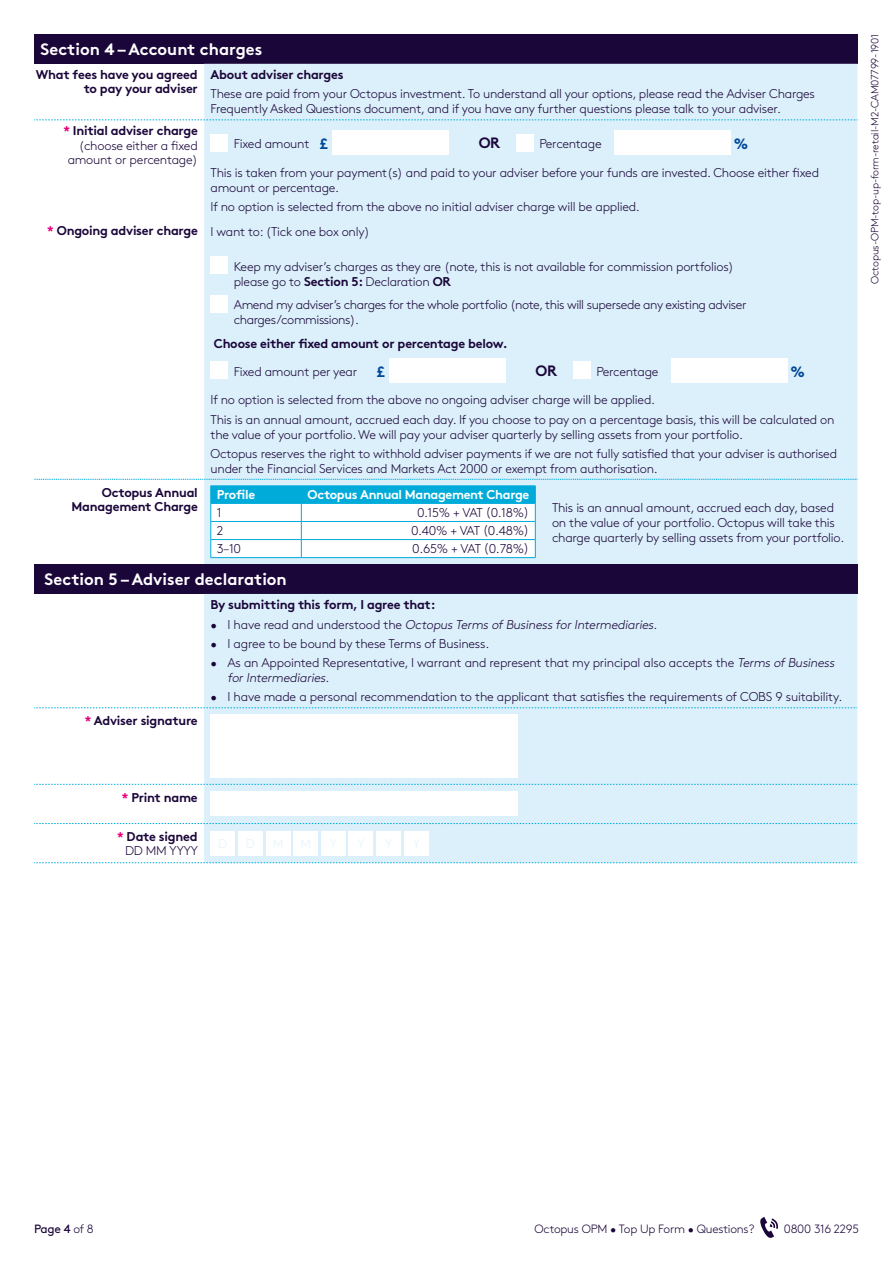
<style>
.page{position:relative;width:893px;height:1263px;background:#fff}
.page>*{position:absolute;margin:0;border:0;box-sizing:border-box;transform-origin:0 0}
.t1{font:700 16.5px "Brown";color:#fff}
.t2{font:700 15px "Brown";color:#1b063a}
.t3{font:700 15px "Brown";color:#00489a}
.t4{font:300 12.75px/15px "Brown";letter-spacing:-.02em;color:#1b063a}
.t5{font:700 12.75px/14.2px "Brown";letter-spacing:-.02em;color:#1b063a;text-align:right}
.t6{font:italic 300 12.75px "Brown";color:#1b063a}
.t7{font:700 12.75px "Brown";letter-spacing:-.03em;color:#fff}
.t8{font:300 12.75px "Brown";color:#e4f4fb}
.t9{font:300 12px "Brown";letter-spacing:-.02em;color:#1b063a}
.t10{font:12px "Brown";color:#1b063a}
.t11{font:300 10.5px "Brown";letter-spacing:-.02em;color:#1b063a}
.s1{font-weight:700;color:#e6007c}
.s2{font-weight:700}
.s3{font-weight:700;font-size:15px;color:#00489a}
.s4{font-style:normal}
.s5{font-style:italic}
.s6{color:#e6007c}
.s7{font-weight:300}
</style>
<div class="page">
<svg style="left:760px;top:1217px;width:18px;height:21px"></svg>
<div style="left:34px;top:34px;width:823px;height:30px;background:#1b063a"></div>
<div style="left:204px;top:64px;width:653px;height:500px;background:#dbf0fa"></div>
<svg style="left:34px;top:479px;width:824px;height:1px"></svg>
<svg style="left:34px;top:120px;width:824px;height:1px"></svg>
<div style="left:211px;top:134px;width:17px;height:17px;background:#fff"></div>
<div style="left:332px;top:130px;width:117px;height:25px;background:#fff"></div>
<div style="left:516px;top:134px;width:17px;height:17px;background:#fff"></div>
<div style="left:614px;top:130px;width:117px;height:25px;background:#fff"></div>
<div style="left:211px;top:257px;width:17px;height:17px;background:#fff"></div>
<div style="left:211px;top:295px;width:17px;height:17px;background:#fff"></div>
<div style="left:211px;top:362px;width:17px;height:17px;background:#fff"></div>
<div style="left:389px;top:358px;width:116px;height:25px;background:#fff"></div>
<div style="left:573px;top:362px;width:17px;height:17px;background:#fff"></div>
<div style="left:671px;top:358px;width:117px;height:25px;background:#fff"></div>
<svg style="left:211px;top:486px;width:325px;height:72px"></svg>
<hr style="left:211px;top:557px;width:90px;height:1px;background:#00abda">
<hr style="left:301px;top:557px;width:234px;height:1px;background:#00abda">
<div style="left:34px;top:564px;width:823px;height:30px;background:#1b063a"></div>
<div style="left:204px;top:594px;width:653px;height:268px;background:#dbf0fa"></div>
<svg style="left:34px;top:784px;width:824px;height:1px"></svg>
<svg style="left:34px;top:823px;width:824px;height:1px"></svg>
<svg style="left:34px;top:862px;width:824px;height:1px"></svg>
<svg style="left:34px;top:707px;width:824px;height:1px"></svg>
<div style="left:210px;top:714px;width:308px;height:64px;background:#fff"></div>
<div style="left:210px;top:791px;width:308px;height:25px;background:#fff"></div>
<div style="left:210px;top:831px;width:25px;height:24px;background:#fff"></div>
<div style="left:238px;top:831px;width:25px;height:24px;background:#fff"></div>
<div style="left:266px;top:831px;width:24px;height:24px;background:#fff"></div>
<div style="left:293px;top:831px;width:25px;height:24px;background:#fff"></div>
<div style="left:321px;top:831px;width:25px;height:24px;background:#fff"></div>
<div style="left:349px;top:831px;width:24px;height:24px;background:#fff"></div>
<div style="left:376px;top:831px;width:25px;height:24px;background:#fff"></div>
<div style="left:404px;top:831px;width:24px;height:24px;background:#fff"></div>
<p class="t1" style="left:40px;top:36px;width:223px">Section 4 – Account charges</p>
<p class="t5" style="left:36px;top:66px;width:164px">What fees have you agreed to pay your adviser</p>
<p class="t5" style="left:211px;top:66px;width:134px">About adviser charges</p>
<p class="t4" style="left:211px;top:86px;width:606px">These are paid from your Octopus investment. To understand all your options, please read the Adviser Charges<br>Frequently Asked Questions document, and if you have any further questions please talk to your adviser.</p>
<p class="t4" style="left:63px;top:123px;width:136px;line-height:14.2px;text-align:right"><span class="s1">*</span> <span class="s2">Initial adviser charge </span>(choose either a fixed amount or percentage)</p>
<p class="t4" style="left:234px;top:135px;width:96px">Fixed amount <span class="s3">£</span></p>
<p class="t2" style="left:479px;top:131px;width:23px">OR</p>
<p class="t4" style="left:539px;top:135px;width:64px">Percentage</p>
<p class="t3" style="left:734px;top:132px;width:16px">%</p>
<p class="t4" style="left:211px;top:164px;width:610px">This is taken from your payment(s) and paid to your adviser before your funds are invested. Choose either fixed amount or percentage.</p>
<p class="t4" style="left:47px;top:194px;width:594px;line-height:24.5px;text-indent:163px">If no option is selected from the above no initial adviser charge will be applied. <span class="s1">*</span> <span class="s2">Ongoing adviser charge</span> I want to: (Tick one box only)</p>
<p class="t4" style="left:234px;top:258px;width:502px">Keep my adviser’s charges as they are (note, this is not available for commission portfolios) please go to <span class="s2">Section 5:</span> Declaration <span class="s2">OR</span></p>
<p class="t4" style="left:234px;top:296px;width:514px">Amend my adviser’s charges for the whole portfolio (note, this will supersede any existing adviser charges/commissions).</p>
<p class="t5" style="left:214px;top:335px;width:295px">Choose either fixed amount or percentage below.</p>
<p class="t4" style="left:234px;top:363px;width:125px">Fixed amount per year</p>
<p class="t3" style="left:377px;top:359px;width:9px">£</p>
<p class="t2" style="left:536px;top:358px;width:23px">OR</p>
<p class="t4" style="left:596px;top:363px;width:64px">Percentage</p>
<p class="t3" style="left:791px;top:359px;width:16px">%</p>
<p class="t4" style="left:211px;top:389px;width:625px;line-height:19.2px">If no option is selected from the above no ongoing adviser charge will be applied.<br>This is an annual amount, accrued each day. If you choose to pay on a percentage basis, this will be calculated on</p>
<p class="t4" style="left:211px;top:424px;width:628px;line-height:19.2px">the value of your portfolio. We will pay your adviser quarterly by selling assets from your portfolio.<br>Octopus reserves the right to withhold adviser payments if we are not fully satisfied that your adviser is authorised</p>
<p class="t4" style="left:211px;top:460px;width:449px">under the Financial Services and Markets Act 2000 or exempt from authorisation.</p>
<p class="t5" style="left:72px;top:484px;width:128px">Octopus Annual<br>Management Charge</p>
<p class="t7" style="left:217px;top:484px;width:40px">Profile</p>
<p class="t7" style="left:308px;top:484px;width:223px">Octopus Annual Management Charge</p>
<p class="t4" style="left:552px;top:499px;width:294px">This is an annual amount, accrued each day, based on the value of your portfolio. Octopus will take this charge quarterly by selling assets from your portfolio.</p>
<p class="t4" style="left:217px;top:504px;width:6px">1</p>
<p class="t4" style="left:417px;top:504px;width:114px">0.15% + VAT (0.18%)</p>
<p class="t4" style="left:217px;top:522px;width:8px">2</p>
<p class="t4" style="left:411px;top:522px;width:120px">0.40% + VAT (0.48%)</p>
<p class="t4" style="left:217px;top:540px;width:26px">3–10</p>
<p class="t4" style="left:412px;top:540px;width:119px">0.65% + VAT (0.78%)</p>
<p class="t1" style="left:45px;top:566px;width:244px">Section 5 – Adviser declaration</p>
<p class="t5" style="left:210px;top:596px;width:226px">By submitting this form, I agree that:</p>
<p class="t6" style="left:210px;top:615px;width:448px"><span class="s4">• I h a ve re a d a n d u n d e rst o o d t h e</span> OctopusTermsofBusinessforIntermediaries<span class="s4">.</span></p>
<p class="t4" style="left:210px;top:635px;width:280px">• I agree to be bound by these Terms of Business.</p>
<p class="t4" style="left:227px;top:654px;width:611px;text-indent:-17px">• As an Appointed Representative, I warrant and represent that my principal also accepts the <span class="s5">TermsofBusiness forIntermediaries</span>.</p>
<p class="t4" style="left:210px;top:688px;width:633px">• I have made a personal recommendation to the applicant that satisfies the requirements of COBS 9 suitability.</p>
<p class="t5" style="left:85px;top:712px;width:115px"><span class="s6">*</span> Adviser signature</p>
<p class="t5" style="left:122px;top:789px;width:77px"><span class="s6">*</span> Print name</p>
<p class="t5" style="left:117px;top:828px;width:82px"><span class="s6">*</span> Date signed<br><span class="s7">DD MM YYYY</span></p>
<p class="t8" style="left:218px;top:834px;width:10px">D</p>
<p class="t8" style="left:246px;top:834px;width:10px">D</p>
<p class="t11" style="left:867px;top:284px;width:251px;rotate:-90deg">Octopus-OPM-top-up-form-retail-M2-CAM07799-1901</p>
<p class="t10" style="left:34px;top:1220px;width:61px">Page 4 <span class="s7">of 8</span></p>
<p class="t9" style="left:535px;top:1220px;width:221px">Octopus OPM • Top Up Form • Questions?</p>
<p class="t9" style="left:784px;top:1220px;width:77px">0800 316 2295</p>
</div>
